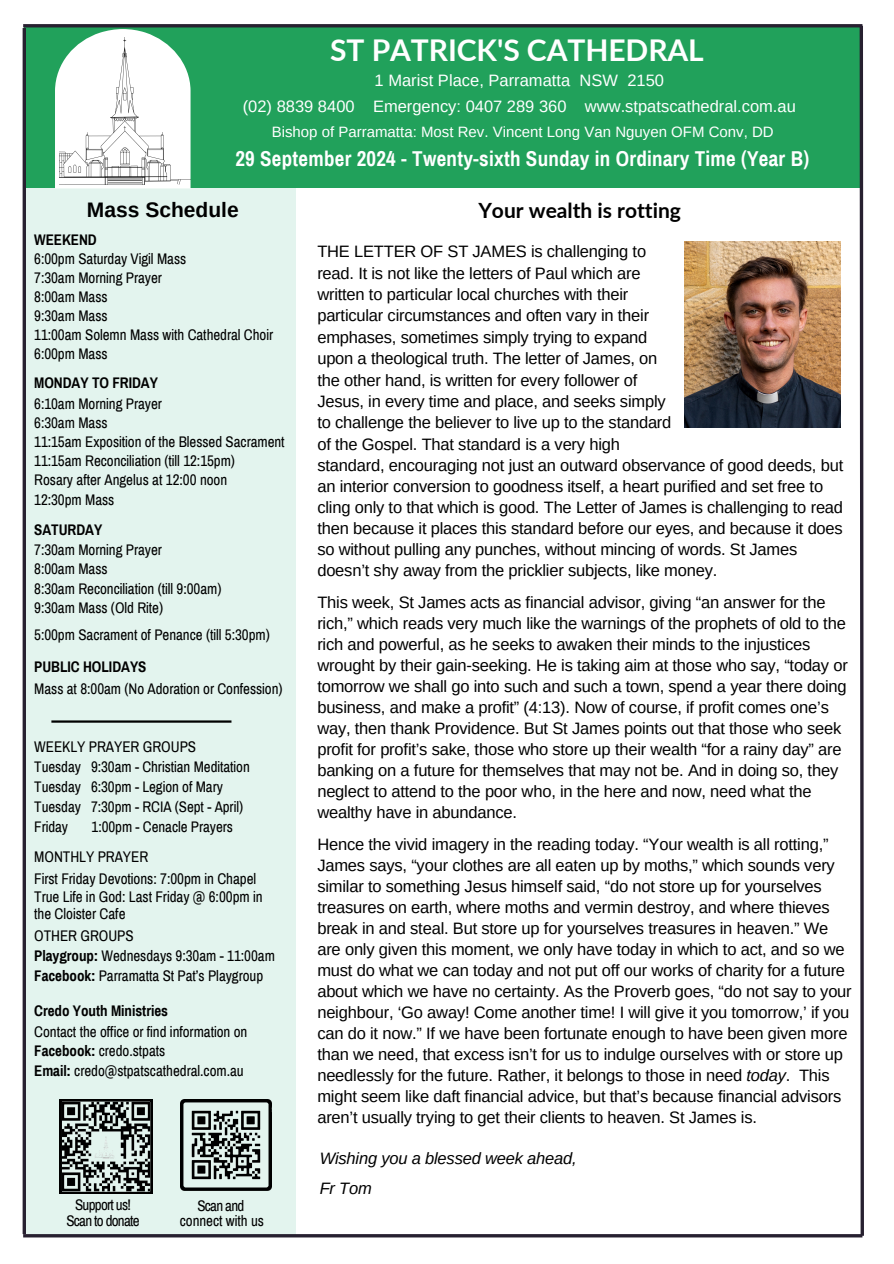
<style>
.page{position:relative;width:894px;height:1264px;background:#fff}
.page>*{position:absolute;margin:0;border:0;box-sizing:border-box;transform-origin:0 0}
.t1{font:700 30px "Lato";letter-spacing:-.005em;color:#fff}
.t2{font:700 21px "Archivo Narrow";letter-spacing:.015em;color:#fff}
.t3{font:700 21px "Lato";color:#000}
.t4{font:700 21px "Arimo";color:#000}
.t5{font:16.5px/21px "Arimo";letter-spacing:-.01em;color:#000}
.t6{font:16.5px "Arimo";color:#fff}
.t7{font:italic 16.5px "Arimo";letter-spacing:-.01em;color:#000}
.t8{font:15px/20px "Archivo Narrow";letter-spacing:-.005em;color:#000}
.t9{font:700 15px "Archivo Narrow";letter-spacing:-.005em;color:#000}
.t10{font:15px "Arimo";color:#fff}
.t11{font:15px "Archivo Narrow";letter-spacing:-.05em;color:#000}
.s1{font-weight:700}
.s2{font-style:italic}
</style>
<div class="page">
<div style="left:24px;top:28px;width:835px;height:160px;background:#21a15b"></div>
<div style="left:25px;top:188px;width:271px;height:1048px;background:#e3f4ee"></div>
<img style="left:180px;top:1099px;width:91px;height:92px">
<svg style="left:23px;top:1233px;width:834px;height:4px;fill:#272030"></svg>
<hr style="left:51px;top:720px;width:180px;height:2px;background:#000">
<svg style="left:857px;top:24px;width:7px;height:1214px"></svg>
<hr style="left:23px;top:28px;width:3px;height:1205px;background:#272030">
<hr style="left:23px;top:24px;width:839px;height:3px;background:#272030">
<svg style="left:60px;top:1099px;width:92px;height:94px"></svg>
<svg style="left:55px;top:29px;width:135px;height:159px"></svg>
<img style="left:60px;top:38px;width:130px;height:146px">
<img style="left:684px;top:242px;width:156px;height:185px">
<p class="t1" style="left:330px;top:31px;width:375px">ST PATRICK'S CATHEDRAL</p>
<p class="t6" style="left:374px;top:71px;width:291px">1 Marist Place, Parramatta NSW 2150</p>
<p class="t6" style="left:243px;top:97px;width:554px">(02) 8839 8400 Emergency: 0407 289 360 www.stpatscathedral.com.au</p>
<p class="t2" style="left:235px;top:148px;width:575px">29 September 2024 - Twenty-sixth Sunday in Ordinary Time (Year B)</p>
<p class="t10" style="left:272px;top:123px;width:503px">Bishop of Parramatta: Most Rev. Vincent Long Van Nguyen OFM Conv, DD</p>
<h2 class="t4" style="left:87px;top:198px;width:153px">Mass Schedule</h2>
<p class="t9" style="left:34px;top:231px;width:64px">WEEKEND</p>
<p class="t8" style="left:34px;top:249px;width:153px">6:00pm Saturday Vigil Mass</p>
<p class="t8" style="left:34px;top:268px;width:129px">7:30am Morning Prayer</p>
<p class="t8" style="left:34px;top:287px;width:75px">8:00am Mass</p>
<h3 class="t8" style="left:34px;top:306px;width:75px">9:30am Mass</h3>
<p class="t8" style="left:34px;top:326px;width:240px;line-height:19.2px">11:00am Solemn Mass with Cathedral Choir<br>6:00pm Mass</p>
<p class="t9" style="left:34px;top:374px;width:125px">MONDAY TO FRIDAY</p>
<p class="t8" style="left:34px;top:394px;width:129px">6:10am Morning Prayer</p>
<p class="t8" style="left:34px;top:413px;width:75px">6:30am Mass</p>
<p class="t8" style="left:34px;top:432px;width:252px">11:15am Exposition of the Blessed Sacrament</p>
<p class="t8" style="left:34px;top:451px;width:202px">11:15am Reconciliation (till 12:15pm)</p>
<p class="t8" style="left:34px;top:470px;width:194px">Rosary after Angelus at 12:00 noon</p>
<p class="t8" style="left:34px;top:489px;width:82px">12:30pm Mass</p>
<p class="t9" style="left:34px;top:522px;width:69px">SATURDAY</p>
<p class="t8" style="left:34px;top:540px;width:129px">7:30am Morning Prayer</p>
<p class="t8" style="left:34px;top:559px;width:75px">8:00am Mass</p>
<p class="t8" style="left:34px;top:578px;width:189px">8:30am Reconciliation (till 9:00am)</p>
<p class="t8" style="left:34px;top:597px;width:130px">9:30am Mass (Old Rite)</p>
<p class="t8" style="left:34px;top:624px;width:237px">5:00pm Sacrament of Penance (till 5:30pm)</p>
<p class="t9" style="left:34px;top:659px;width:114px">PUBLIC HOLIDAYS</p>
<p class="t8" style="left:34px;top:678px;width:250px">Mass at 8:00am (No Adoration or Confession)</p>
<p class="t8" style="left:34px;top:737px;width:163px">WEEKLY PRAYER GROUPS</p>
<p class="t8" style="left:34px;top:757px;width:217px">Tuesday 9:30am - Christian Meditation<br>Tuesday</p>
<p class="t8" style="left:34px;top:777px;width:210px;text-indent:57px">6:30pm - Legion of Mary<br>Tuesday 7:30pm - RCIA (Sept - April)</p>
<p class="t8" style="left:34px;top:817px;width:35px">Friday</p>
<p class="t8" style="left:91px;top:817px;width:143px">1:00pm - Cenacle Prayers</p>
<p class="t8" style="left:34px;top:846px;width:115px">MONTHLY PRAYER</p>
<p class="t8" style="left:34px;top:868px;width:223px">First Friday Devotions: 7:00pm in Chapel</p>
<p class="t8" style="left:34px;top:889px;width:230px;line-height:16.5px">True Life in God: Last Friday @ 6:00pm in the Cloister Cafe</p>
<p class="t8" style="left:34px;top:926px;width:101px">OTHER GROUPS</p>
<p class="t8" style="left:34px;top:946px;width:242px"><span class="s1">Playgroup:</span> Wednesdays 9:30am - 11:00am</p>
<p class="t8" style="left:34px;top:966px;width:230px"><span class="s1">Facebook:</span> Parramatta St Pat’s Playgroup</p>
<p class="t9" style="left:34px;top:1003px;width:135px">Credo Youth Ministries</p>
<p class="t8" style="left:34px;top:1022px;width:215px">Contact the office or find information on</p>
<p class="t8" style="left:34px;top:1041px;width:133px"><span class="s1">Facebook:</span> credo.stpats</p>
<p class="t8" style="left:34px;top:1060px;width:211px"><span class="s1">Email:</span> credo@stpatscathedral.com.au</p>
<p class="t11" style="left:75px;top:1196px;width:57px">Support us!</p>
<p class="t11" style="left:66px;top:1213px;width:75px">Scan to donate</p>
<p class="t8" style="left:197px;top:1195px;width:48px">Scan and</p>
<p class="t8" style="left:180px;top:1210px;width:86px">connect with us</p>
<p class="t3" style="left:478px;top:197px;width:204px">Your wealth is rotting</p>
<p class="t5" style="left:317px;top:241px;width:355px">THE LETTER OF ST JAMES is challenging to read. It is not like the letters of Paul which are written to particular local churches with their particular circumstances and often vary in their emphases, sometimes simply trying to expand upon a theological truth. The letter of James, on the other hand, is written for every follower of Jesus, in every time and place, and seeks simply to challenge the believer to live up to the standard of the Gospel. That standard is a very high</p>
<p class="t5" style="left:317px;top:454px;width:527px">standard, encouraging not just an outward observance of good deeds, but an interior conversion to goodness itself, a heart purified and set free to cling only to that which is good. The Letter of James is challenging to read then because it places this standard before our eyes, and because it does so without pulling any punches, without mincing of words. St James doesn’t shy away from the pricklier subjects, like money.</p>
<h2 class="t5" style="left:317px;top:591px;width:532px">This week, St James acts as financial advisor, giving “an answer for the rich,” which reads very much like the warnings of the prophets of old to the rich and powerful, as he seeks to awaken their minds to the injustices wrought by their gain-seeking. He is taking aim at those who say, “today or tomorrow we shall go into such and such a town, spend a year there doing business, and make a profit” (4:13). Now of course, if profit comes one’s way, then thank Providence. But St James points out that those who seek profit for profit’s sake, those who store up their wealth “for a rainy day” are banking on a future for themselves that may not be. And in doing so, they neglect to attend to the poor who, in the here and now, need what the wealthy have in abundance.</h2>
<p class="t5" style="left:317px;top:834px;width:536px">Hence the vivid imagery in the reading today. “Your wealth is all rotting,” James says, “your clothes are all eaten up by moths,” which sounds very similar to something Jesus himself said, “do not store up for yourselves treasures on earth, where moths and vermin destroy, and where thieves break in and steal. But store up for yourselves treasures in heaven.” We are only given this moment, we only have today in which to act, and so we must do what we can today and not put off our works of charity for a future about which we have no certainty. As the Proverb goes, “do not say to your neighbour, ‘Go away! Come another time! I will give it you tomorrow,’ if you can do it now.” If we have been fortunate enough to have been given more than we need, that excess isn’t for us to indulge ourselves with or store up needlessly for the future. Rather, it belongs to those in need <span class="s2">today</span>. This might seem like daft financial advice, but that’s because financial advisors aren’t usually trying to get their clients to heaven. St James is.</p>
<h2 class="t7" style="left:319px;top:1149px;width:258px">Wishing you a blessed week ahead,</h2>
<p class="t7" style="left:319px;top:1179px;width:54px">Fr Tom</p>
</div>
